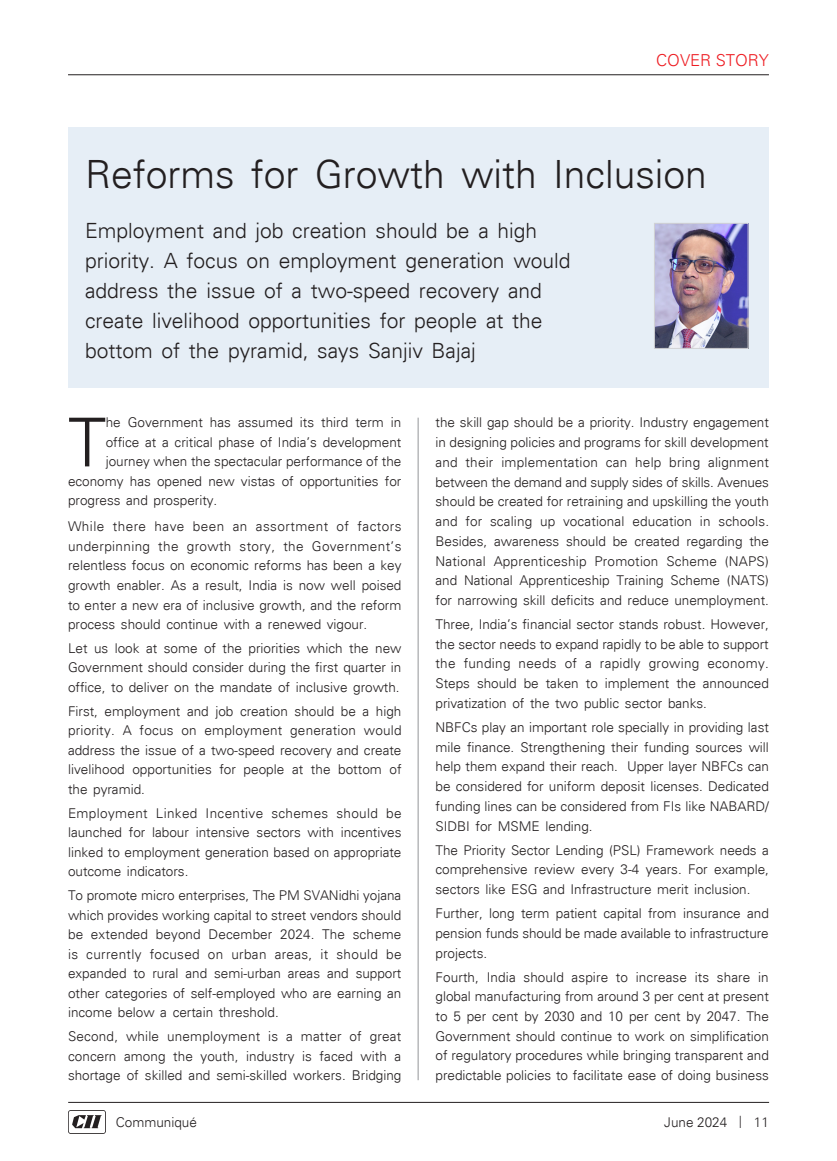
<style>
.page{position:relative;width:837px;height:1161px;background:#fff}
.page>*{position:absolute;margin:0;border:0;box-sizing:border-box;transform-origin:0 0}
.Comm_Running{font:300 67.8px "Univers";color:#231f20}
.story_Ist_Heading{font:300 39px "Univers";color:#231f20}
.Comm_Highlights{font:300 21px/30px "Univers";color:#231f20}
.Sector{font:300 16.5px "Univers";color:#ee1d23}
.Comm_Running-2{font:300 13.5px/19.8px "Univers";color:#231f20;text-align:justify}
.s1{font-size:12px}
</style>
<div class="page">
<img style="left:68px;top:1111px;width:38px;height:23px">
<hr style="left:68px;top:1102px;width:701px;height:1px;background:#231f20">
<hr style="left:68px;top:75px;width:701px;height:1px;background:#231f20">
<div style="left:68px;top:128px;width:701px;height:260px;background:#e6eef6"></div>
<hr style="left:418px;top:418px;width:1px;height:662px;background:#939598">
<img style="left:656px;top:225px;width:90px;height:122px">
<div style="left:654px;top:223px;width:94px;height:126px;border:1px solid #d1d2d4"></div>
<p class="Sector" style="left:656px;top:50px;width:114px">COVER STORY</p>
<p class="story_Ist_Heading" style="left:85px;top:150px;width:623px">Reforms for Growth with Inclusion</p>
<p class="Comm_Highlights" style="left:85px;top:216px;width:487px">Employment and job creation should be a high priority. A focus on employment generation would address the issue of a two-speed recovery and create livelihood opportunities for people at the bottom of the pyramid, says Sanjiv Bajaj</p>
<p class="Comm_Running" style="left:68px;top:402px;width:39px">T</p>
<p class="Comm_Running-2" style="left:106px;top:413px;width:297px">he Government has assumed its third term in</p>
<p class="Comm_Running-2" style="left:106px;top:432px;width:297px">office at a critical phase of India’s development</p>
<p class="Comm_Running-2" style="left:106px;top:452px;width:297px">journey when the spectacular performance of the</p>
<p class="Comm_Running-2" style="left:68px;top:471px;width:335px">economy has opened new vistas of opportunities for</p>
<p class="Comm_Running-2" style="left:68px;top:491px;width:151px">progress and prosperity.</p>
<p class="Comm_Running-2" style="left:68px;top:517px;width:335px">While there have been an assortment of factors underpinning the growth story, the Government’s relentless focus on economic reforms has been a key growth enabler. As a result, India is now well poised to enter a new era of inclusive growth, and the reform process should continue with a renewed vigour.</p>
<p class="Comm_Running-2" style="left:68px;top:638px;width:335px">Let us look at some of the priorities which the new Government should consider during the first quarter in office, to deliver on the mandate of inclusive growth.</p>
<p class="Comm_Running-2" style="left:68px;top:701px;width:335px">First, employment and job creation should be a high priority. A focus on employment generation would address the issue of a two-speed recovery and create livelihood opportunities for people at the bottom of the pyramid.</p>
<p class="Comm_Running-2" style="left:68px;top:803px;width:335px">Employment Linked Incentive schemes should be launched for labour intensive sectors with incentives linked to employment generation based on appropriate outcome indicators.</p>
<p class="Comm_Running-2" style="left:68px;top:886px;width:335px">To promote micro enterprises, The PM SVANidhi yojana which provides working capital to street vendors should be extended beyond December 2024. The scheme is currently focused on urban areas, it should be expanded to rural and semi-urban areas and support other categories of self-employed who are earning an income below a certain threshold.</p>
<p class="Comm_Running-2" style="left:68px;top:1027px;width:335px">Second, while unemployment is a matter of great concern among the youth, industry is faced with a shortage of skilled and semi-skilled workers. Bridging</p>
<p class="Comm_Running-2" style="left:436px;top:413px;width:335px">the skill gap should be a priority. Industry engagement in designing policies and programs for skill development and their implementation can help bring alignment between the demand and supply sides of skills. Avenues should be created for retraining and upskilling the youth and for scaling up vocational education in schools.<br>Besides, awareness should be created regarding the National Apprenticeship Promotion Scheme (NAPS) and National Apprenticeship Training Scheme (NATS) for narrowing skill deficits and reduce unemployment.</p>
<p class="Comm_Running-2" style="left:436px;top:614px;width:335px">Three, India’s financial sector stands robust. However, the sector needs to expand rapidly to be able to support the funding needs of a rapidly growing economy.<br>Steps should be taken to implement the announced privatization of the two public sector banks.</p>
<p class="Comm_Running-2" style="left:436px;top:717px;width:335px">NBFCs play an important role specially in providing last mile finance. Strengthening their funding sources will help them expand their reach. Upper layer NBFCs can be considered for uniform deposit licenses. Dedicated funding lines can be considered from FIs like NABARD/ SIDBI for MSME lending.</p>
<p class="Comm_Running-2" style="left:436px;top:840px;width:335px">The Priority Sector Lending (PSL) Framework needs a comprehensive review every 3-4 years. For example, sectors like ESG and Infrastructure merit inclusion.</p>
<p class="Comm_Running-2" style="left:436px;top:903px;width:335px">Further, long term patient capital from insurance and pension funds should be made available to infrastructure projects.</p>
<p class="Comm_Running-2" style="left:436px;top:967px;width:335px">Fourth, India should aspire to increase its share in global manufacturing from around 3 per cent at present to 5 per cent by 2030 and 10 per cent by 2047. The Government should continue to work on simplification of regulatory procedures while bringing transparent and predictable policies to facilitate ease of doing business</p>
<p class="Comm_Running-2" style="left:116px;top:1112px;width:83px">Communiqué</p>
<p class="Comm_Running-2" style="left:664px;top:1112px;width:106px">June 2024 <span class="s1">|</span> 11</p>
</div>
